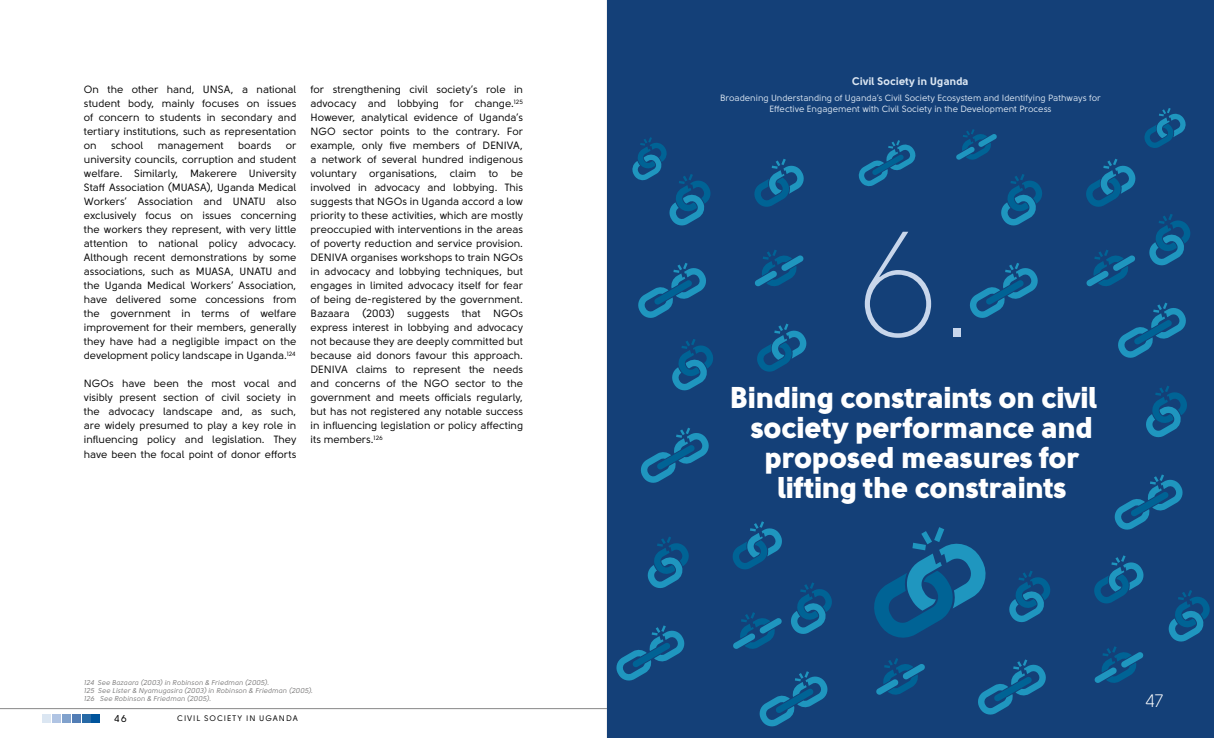
<style>
.page{position:relative;width:1214px;height:738px;background:#fff}
.page>*{position:absolute;margin:0;border:0;box-sizing:border-box;transform-origin:0 0}
.t1{font:150px "Solomon Sans Light";color:#c8d6eb}
.t2{font:30px/30px "Solomon Sans Black";color:#fff;text-align:center}
.t3{font:18px "Solomon Sans Book";color:#fff}
.t4{font:11px "Solomon Sans Bold";color:#dbe6f2}
.t5{font:10.5px/14px "Solomon Sans Normal";color:#000;text-align:justify}
.t6{font:10px "Solomon Sans Normal";color:#000}
.t7{font:9px/10.8px "Solomon Sans Normal";color:#dbe6f2;text-align:center}
.t8{font:8px "Solomon Sans Normal";letter-spacing:.125em;color:#000}
.t9{font:7px/8px "Solomon Sans Normal Italic";letter-spacing:.015em;color:#7c7b7b}
</style>
<div class="page">
<hr style="left:606px;top:0;width:1px;height:737px;background:#f0f0f0">
<hr style="left:0;top:708px;width:607px;height:1px;background:#878787">
<div style="left:43px;top:714px;width:8px;height:8px;background:#dbe6f2"></div>
<div style="left:52px;top:714px;width:9px;height:8px;background:#b0c4e3"></div>
<div style="left:62px;top:714px;width:9px;height:8px;background:#80a1cc"></div>
<div style="left:72px;top:714px;width:8px;height:8px;background:#527db5"></div>
<div style="left:82px;top:714px;width:8px;height:8px;background:#2669a6"></div>
<div style="left:92px;top:714px;width:8px;height:8px;background:#00549c"></div>
<div style="left:607px;top:0;width:606px;height:737px;background:#144078"></div>
<svg style="left:638px;top:263px;width:68px;height:55px"></svg>
<svg style="left:754px;top:159px;width:50px;height:48px"></svg>
<svg style="left:755px;top:250px;width:48px;height:37px"></svg>
<svg style="left:641px;top:427px;width:68px;height:56px"></svg>
<svg style="left:672px;top:339px;width:41px;height:52px"></svg>
<svg style="left:757px;top:323px;width:50px;height:49px"></svg>
<svg style="left:874px;top:527px;width:112px;height:111px"></svg>
<svg style="left:616px;top:625px;width:69px;height:56px"></svg>
<svg style="left:647px;top:537px;width:42px;height:51px"></svg>
<svg style="left:732px;top:521px;width:50px;height:49px"></svg>
<svg style="left:733px;top:612px;width:49px;height:37px"></svg>
<svg style="left:970px;top:263px;width:68px;height:55px"></svg>
<svg style="left:1001px;top:174px;width:41px;height:52px"></svg>
<svg style="left:1086px;top:159px;width:50px;height:48px"></svg>
<svg style="left:1086px;top:250px;width:49px;height:37px"></svg>
<svg style="left:858px;top:140px;width:58px;height:47px"></svg>
<svg style="left:632px;top:137px;width:79px;height:89px"></svg>
<svg style="left:1144px;top:108px;width:42px;height:40px"></svg>
<svg style="left:956px;top:129px;width:41px;height:31px"></svg>
<svg style="left:1118px;top:302px;width:68px;height:56px"></svg>
<svg style="left:1149px;top:214px;width:42px;height:52px"></svg>
<svg style="left:978px;top:659px;width:68px;height:56px"></svg>
<svg style="left:1009px;top:571px;width:41px;height:51px"></svg>
<svg style="left:1094px;top:555px;width:50px;height:49px"></svg>
<svg style="left:1094px;top:646px;width:49px;height:37px"></svg>
<svg style="left:1168px;top:590px;width:42px;height:52px"></svg>
<svg style="left:1114px;top:474px;width:69px;height:56px"></svg>
<svg style="left:1146px;top:386px;width:41px;height:52px"></svg>
<svg style="left:759px;top:671px;width:69px;height:56px"></svg>
<svg style="left:791px;top:582px;width:41px;height:52px"></svg>
<svg style="left:876px;top:658px;width:49px;height:37px"></svg>
<p class="t5" style="left:84px;top:82px;width:214px">On the other hand, UNSA, a national student body, mainly focuses on issues of concern to students in secondary and tertiary institutions, such as representation on</p>
<p class="t5" style="left:111px;top:138px;width:34px">school</p>
<p class="t5" style="left:158px;top:138px;width:68px">management</p>
<p class="t5" style="left:238px;top:138px;width:35px">boards</p>
<p class="t5" style="left:84px;top:138px;width:214px;text-indent:202px">or university councils, corruption and student welfare. Similarly, Makerere University Staff Association (MUASA), Uganda Medical Workers’ Association and UNATU also exclusively focus on issues concerning the workers they represent, with very little attention to national policy advocacy.<br>Although recent demonstrations by some associations, such as MUASA, UNATU and the Uganda Medical Workers’ Association, have delivered some concessions from the government in terms of welfare improvement for their members, generally they have had a negligible impact on the development policy landscape in Uganda.<sup>124</sup></p>
<p class="t5" style="left:84px;top:376px;width:214px">NGOs have been the most vocal and visibly present section of civil society in the advocacy landscape and, as such, are widely presumed to play a key role in influencing policy and legislation. They have been the focal point of donor efforts</p>
<p class="t5" style="left:310px;top:82px;width:214px">for strengthening civil society’s role in advocacy and lobbying for change.<sup>125<br></sup>However, analytical evidence of Uganda’s NGO sector points to the contrary. For example, only five members of DENIVA, a network of several hundred indigenous voluntary organisations, claim to be involved in advocacy and lobbying. This suggests that NGOs in Uganda accord a low priority to these activities, which are mostly preoccupied with interventions in the areas of poverty reduction and service provision.<br>DENIVA organises workshops to train NGOs in advocacy and lobbying techniques, but engages in limited advocacy itself for fear of being de-registered by the government.<br>Bazaara (2003) suggests that NGOs express interest in lobbying and advocacy not because they are deeply committed but because aid donors favour this approach.<br>DENIVA claims to represent the needs and concerns of the NGO sector to the government and meets officials regularly, but has not registered any notable success in influencing legislation or policy affecting its members.<sup>126</sup></p>
<p class="t9" style="left:84px;top:678px;width:230px">124 See Bazaara (2003) in Robinson &amp; Friedman (2005).<br>125 See Lister &amp; Nyamugasira (2003) in Robinson &amp; Friedman (2005).<br>126 See Robinson &amp; Friedman (2005).</p>
<p class="t6" style="left:114px;top:712px;width:14px">46</p>
<p class="t8" style="left:177px;top:712px;width:122px">CIVIL SOCIETY IN UGANDA</p>
<p class="t4" style="left:852px;top:74px;width:118px">Civil Society in Uganda</p>
<p class="t7" style="left:720px;top:93px;width:382px">Broadening Understanding of Uganda’s Civil Society Ecosystem and Identifying Pathways for<br>Effective Engagement with Civil Society in the Development Process</p>
<h1 class="t1" style="left:851px;top:204px;width:126px">6.</h1>
<h2 class="t2" style="left:730px;top:382px;width:368px">Binding constraints on civil society performance and proposed measures for lifting the constraints</h2>
<h3 class="t3" style="left:1144px;top:690px;width:20px">47</h3>
</div>
